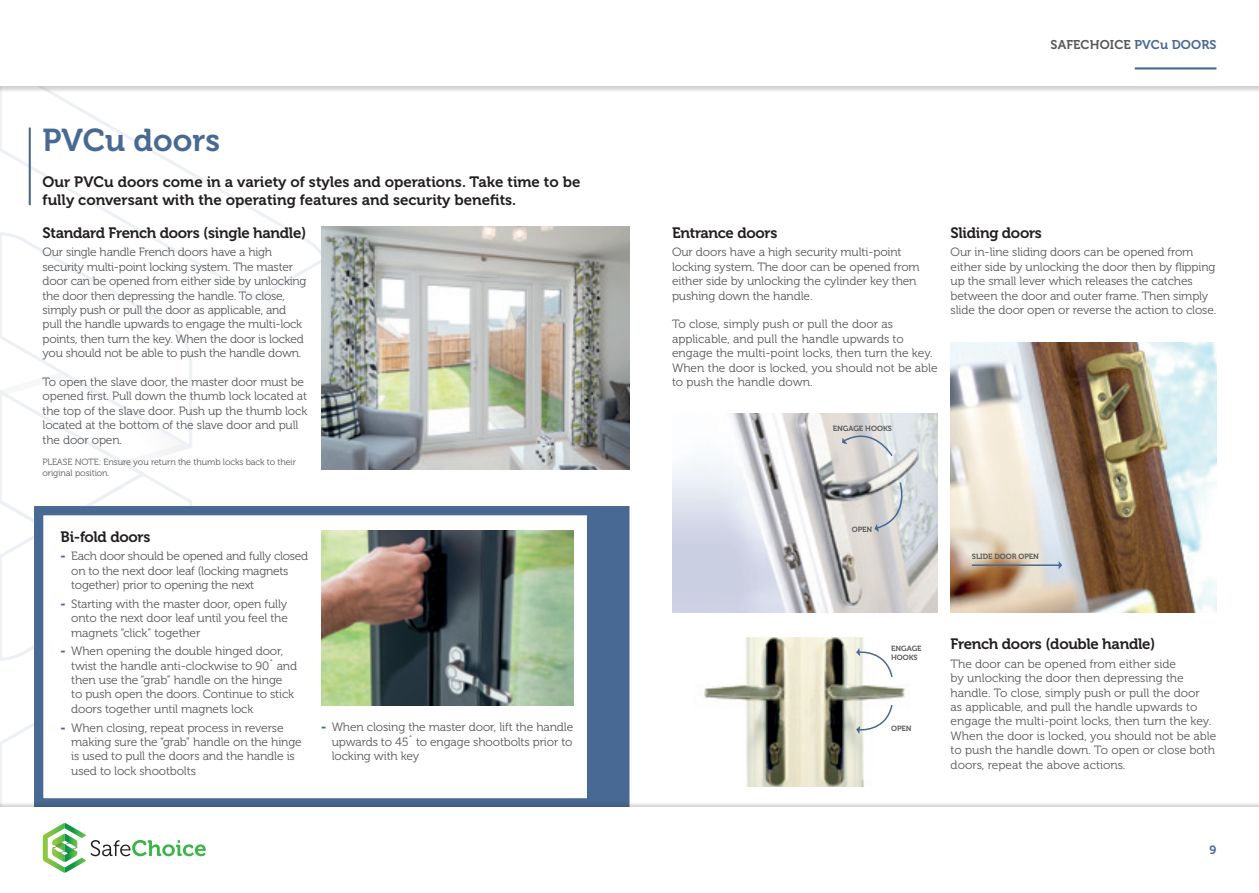
<style>
.page{position:relative;width:1259px;height:893px;background:#fff}
.page>*{position:absolute;margin:0;border:0;box-sizing:border-box;transform-origin:0 0}
.t1{font:31.5px "Museo 700";color:#486993}
.t2{font:15px/18px "Museo 700";letter-spacing:-.01em;color:#231f20}
.t3{font:12.75px "Museo 700";letter-spacing:.01em;color:#57585a}
.t4{font:12px/14.4px "Museo 300";letter-spacing:-.01em;color:#57585a}
.t5{font:12px "Museo 700";color:#486993}
.t6{font:9px/10.8px "Museo 300";letter-spacing:-.01em;color:#57585a}
.t7{font:7.5px/9px "Museo 700";color:#57585a}
.s1{font-family:"Museo 900";color:#486993}
.s2{color:#486993}
</style>
<div class="page">
<svg style="left:206px;top:181px;width:115px;height:118px"></svg>
<div style="left:34px;top:506px;width:566px;height:301px;background:#fff;border:9px solid #486993"></div>
<div style="left:587px;top:506px;width:42px;height:301px;background:#486993"></div>
<div style="left:0;top:801px;width:1259px;height:92px;background:#231f20;opacity:.2"></div>
<div style="left:0;top:807px;width:1259px;height:86px;background:#fff"></div>
<div style="left:0;top:0;width:1259px;height:91px;background:#231f20;opacity:.2"></div>
<div style="left:0;top:0;width:1259px;height:85px;background:#fff"></div>
<svg style="left:0;top:85px;width:206px;height:788px"></svg>
<hr style="left:1134px;top:67px;width:82px;height:2px;background:#486993">
<hr style="left:29px;top:128px;width:2px;height:77px;background:#486993">
<img style="left:321px;top:226px;width:308px;height:243px">
<img style="left:321px;top:530px;width:252px;height:176px">
<img style="left:950px;top:342px;width:266px;height:271px">
<img style="left:672px;top:413px;width:266px;height:200px">
<img style="left:704px;top:638px;width:202px;height:149px">
<svg style="left:840px;top:424px;width:53px;height:33px;background:#d3d3d4"></svg>
<svg style="left:874px;top:481px;width:36px;height:51px;background:#cccfd1"></svg>
<hr style="left:972px;top:564px;width:89px;height:2px;background:#486993">
<svg style="left:1058px;top:561px;width:4px;height:8px"></svg>
<svg style="left:856px;top:648px;width:37px;height:31px"></svg>
<svg style="left:856px;top:703px;width:37px;height:31px"></svg>
<h1 class="t1" style="left:43px;top:123px;width:179px">PVCu doors</h1>
<p class="t2" style="left:43px;top:173px;width:539px">Our PVCu doors come in a variety of styles and operations. Take time to be fully conversant with the operating features and security benefits.</p>
<p class="t2" style="left:43px;top:224px;width:265px">Standard French doors (single handle)</p>
<p class="t4" style="left:43px;top:245px;width:265px">Our single handle French doors have a high security multi-point locking system. The master door can be opened from either side by unlocking the door then depressing the handle. To close, simply push or pull the door as applicable, and pull the handle upwards to engage the multi-lock points, then turn the key. When the door is locked you should not be able to push the handle down.</p>
<p class="t4" style="left:43px;top:375px;width:266px">To open the slave door, the master door must be opened first. Pull down the thumb lock located at the top of the slave door. Push up the thumb lock located at the bottom of the slave door and pull the door open.</p>
<p class="t6" style="left:43px;top:457px;width:255px">PLEASE NOTE: Ensure you return the thumb locks back to their original position.</p>
<p class="t2" style="left:61px;top:528px;width:91px">Bi-fold doors</p>
<p class="t4" style="left:71px;top:549px;width:239px;text-indent:-11px"><span class="s1">-</span> Each door should be opened and fully closed on to the next door leaf (locking magnets together) prior to opening the next</p>
<p class="t4" style="left:71px;top:597px;width:218px;text-align:justify;text-indent:-11px"><span class="s1">-</span> Starting with the master door, open fully onto the next door leaf until you feel the magnets “click” together</p>
<p class="t4" style="left:71px;top:644px;width:227px;text-indent:-11px"><span class="s1">-</span> When opening the double hinged door, twist the handle anti-clockwise to 90˚ and then use the “grab” handle on the hinge<br>to push open the doors. Continue to stick doors together until magnets lock</p>
<p class="t4" style="left:71px;top:720px;width:232px;text-indent:-11px"><span class="s1">-</span> When closing, repeat process in reverse making sure the “grab” handle on the hinge is used to pull the doors and the handle is used to lock shootbolts</p>
<p class="t4" style="left:332px;top:720px;width:243px;text-align:justify;text-indent:-11px"><span class="s1">-</span> When closing the master door, lift the handle upwards to 45˚ to engage shootbolts prior to locking with key</p>
<p class="t3" style="left:1050px;top:37px;width:167px">SAFECHOICE <span class="s2">PVCu DOORS</span></p>
<p class="t2" style="left:672px;top:224px;width:107px">Entrance doors</p>
<p class="t4" style="left:672px;top:245px;width:249px">Our doors have a high security multi-point locking system. The door can be opened from either side by unlocking the cylinder key then pushing down the handle.</p>
<p class="t4" style="left:672px;top:317px;width:267px">To close, simply push or pull the door as applicable, and pull the handle upwards to engage the multi-point locks, then turn the key.<br>When the door is locked, you should not be able to push the handle down.</p>
<p class="t2" style="left:950px;top:224px;width:93px">Sliding doors</p>
<p class="t4" style="left:950px;top:245px;width:267px">Our in-line sliding doors can be opened from either side by unlocking the door then by flipping up the small lever which releases the catches between the door and outer frame. Then simply slide the door open or reverse the action to close.</p>
<p class="t7" style="left:833px;top:424px;width:61px">ENGAGE HOOKS</p>
<p class="t7" style="left:851px;top:525px;width:22px">OPEN</p>
<p class="t7" style="left:972px;top:552px;width:69px">SLIDE DOOR OPEN</p>
<p class="t7" style="left:891px;top:644px;width:32px">ENGAGE<br>HOOKS</p>
<p class="t7" style="left:891px;top:724px;width:22px">OPEN</p>
<p class="t2" style="left:950px;top:635px;width:206px">French doors (double handle)</p>
<p class="t4" style="left:950px;top:657px;width:267px">The door can be opened from either side<br>by unlocking the door then depressing the handle. To close, simply push or pull the door<br>as applicable, and pull the handle upwards to engage the multi-point locks, then turn the key.<br>When the door is locked, you should not be able to push the handle down. To open or close both doors, repeat the above actions.</p>
<p class="t5" style="left:1209px;top:844px;width:8px">9</p>
</div>
